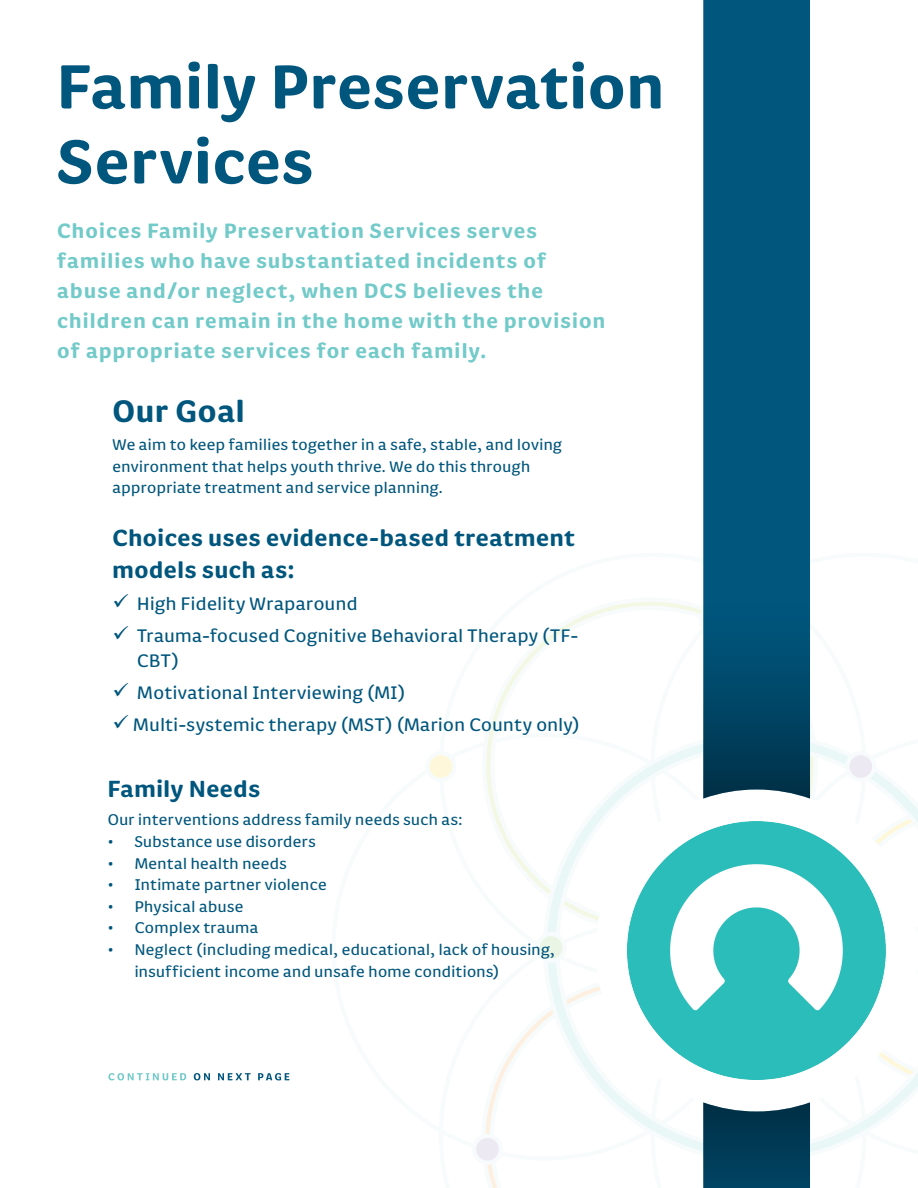
<style>
.page{position:relative;width:918px;height:1188px;background:#fff}
.page>*{position:absolute;margin:0;border:0;box-sizing:border-box;transform-origin:0 0}
.t1{font:700 72px/75px "FS Pimlico";letter-spacing:.015em;color:#00567d}
.t2{font:700 36px "FS Pimlico";letter-spacing:.025em;color:#00567d}
.t3{font:700 27px/32.4px "FS Pimlico";letter-spacing:.025em;color:#00567d}
.t4{font:700 24px/30px "FS Pimlico";letter-spacing:.05em;color:#72cac9}
.t5{font:21px/25.2px "FS Pimlico";letter-spacing:.025em;color:#00567d}
.t6{font:18px/21.6px "FS Pimlico";letter-spacing:.025em;color:#00567d}
</style>
<div class="page">
<svg style="left:485px;top:560px;width:326px;height:628px"></svg>
<svg style="left:547px;top:736px;width:366px;height:423px"></svg>
<svg style="left:536px;top:932px;width:31px;height:31px"></svg>
<svg style="left:476px;top:1134px;width:27px;height:31px"></svg>
<svg style="left:429px;top:755px;width:24px;height:23px"></svg>
<div style="left:703px;top:0;width:107px;height:1102px;background:#00567d"></div>
<svg style="left:703px;top:1102px;width:107px;height:86px"></svg>
<svg style="left:671px;top:570px;width:247px;height:521px"></svg>
<svg style="left:194px;top:1073px;width:95px;height:7px"></svg>
<svg style="left:108px;top:1073px;width:78px;height:7px"></svg>
<img style="left:628px;top:821px;width:258px;height:259px">
<h1 class="t1" style="left:57px;top:46px;width:608px">Family Preservation<br>Services</h1>
<h3 class="t4" style="left:57px;top:215px;width:550px">Choices Family Preservation Services serves families who have substantiated incidents of abuse and/or neglect, when DCS believes the children can remain in the home with the provision of appropriate services for each family.</h3>
<h2 class="t2" style="left:112px;top:384px;width:134px">Our Goal</h2>
<p class="t6" style="left:112px;top:433px;width:451px">We aim to keep families together in a safe, stable, and loving environment that helps youth thrive. We do this through appropriate treatment and service planning.</p>
<h3 class="t3" style="left:112px;top:520px;width:464px">Choices uses evidence-based treatment models such as:</h3>
<p class="t5" style="left:112px;top:590px;width:246px">✓ High Fidelity Wraparound</p>
<p class="t5" style="left:137px;top:622px;width:442px;text-indent:-25px">✓ Trauma-focused Cognitive Behavioral Therapy (TF-<br>CBT)</p>
<p class="t5" style="left:112px;top:680px;width:294px">✓ Motivational Interviewing (MI)</p>
<p class="t5" style="left:112px;top:711px;width:469px">✓ Multi-systemic therapy (MST) (Marion County only)</p>
<h3 class="t3" style="left:108px;top:772px;width:154px">Family Needs</h3>
<p class="t6" style="left:108px;top:808px;width:356px">Our interventions address family needs such as:</p>
<p class="t6" style="left:108px;top:830px;width:209px">• Substance use disorders</p>
<p class="t6" style="left:108px;top:852px;width:181px">• Mental health needs</p>
<p class="t6" style="left:108px;top:873px;width:220px">• Intimate partner violence</p>
<p class="t6" style="left:108px;top:895px;width:137px">• Physical abuse</p>
<p class="t6" style="left:108px;top:916px;width:152px">• Complex trauma</p>
<p class="t6" style="left:135px;top:938px;width:422px;text-indent:-27px">• Neglect (including medical, educational, lack of housing, insufficient income and unsafe home conditions)</p>
</div>
